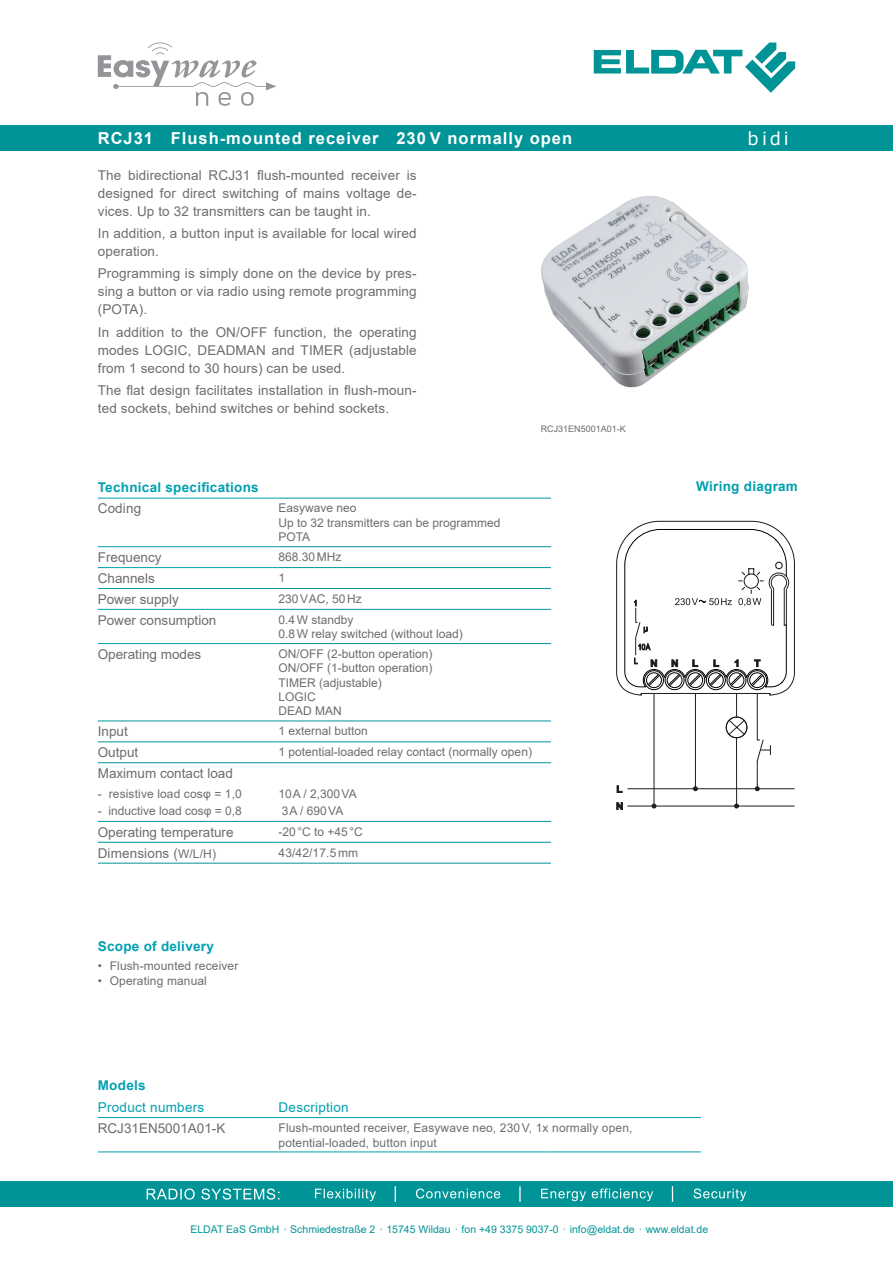
<style>
.page{position:relative;width:893px;height:1263px;background:#fff}
.page>*{position:absolute;margin:0;border:0;box-sizing:border-box;transform-origin:0 0}
.t1{font:18px "Verdana";color:#fff}
.t2{font:700 16.5px "Arial";letter-spacing:.06em;color:#fff}
.t3{font:13.5px/18px "Arial";letter-spacing:.01em;color:#6c6d70;text-align:justify}
.t4{font:700 13.5px "Arial";letter-spacing:.02em;color:#00a0b0}
.t5{font:13.5px "Arial";letter-spacing:.02em;color:#00a0b0}
.t6{font:12px/14.4px "Arial";color:#6c6d70}
.t7{font:10.5px "Arial";color:#009497}
.t8{font:9px "Arial";color:#6c6d70}
.s1{font-size:12px}
</style>
<div class="page">
<div style="left:0;top:1181px;width:893px;height:26px;background:#009497"></div>
<svg style="left:594px;top:43px;width:201px;height:50px"></svg>
<div style="left:0;top:125px;width:893px;height:26px;background:#009497"></div>
<svg style="left:147px;top:1188px;width:132px;height:11px"></svg>
<svg style="left:315px;top:1186px;width:431px;height:16px"></svg>
<hr style="left:98px;top:498px;width:181px;height:1px;background:#00a0b0">
<hr style="left:98px;top:546px;width:181px;height:1px;background:#00a0b0">
<hr style="left:98px;top:567px;width:181px;height:1px;background:#00a0b0">
<hr style="left:98px;top:588px;width:181px;height:1px;background:#00a0b0">
<hr style="left:98px;top:609px;width:181px;height:1px;background:#00a0b0">
<hr style="left:98px;top:643px;width:181px;height:1px;background:#00a0b0">
<hr style="left:279px;top:498px;width:272px;height:1px;background:#009497">
<hr style="left:279px;top:546px;width:272px;height:1px;background:#009497">
<hr style="left:279px;top:567px;width:272px;height:1px;background:#009497">
<hr style="left:279px;top:588px;width:272px;height:1px;background:#009497">
<hr style="left:279px;top:609px;width:272px;height:1px;background:#009497">
<hr style="left:279px;top:643px;width:272px;height:1px;background:#009497">
<hr style="left:98px;top:721px;width:181px;height:1px;background:#009497">
<hr style="left:279px;top:721px;width:272px;height:1px;background:#009497">
<hr style="left:98px;top:742px;width:181px;height:1px;background:#009497">
<hr style="left:279px;top:742px;width:272px;height:1px;background:#009497">
<hr style="left:98px;top:762px;width:181px;height:1px;background:#009497">
<hr style="left:279px;top:762px;width:272px;height:1px;background:#009497">
<hr style="left:98px;top:821px;width:181px;height:1px;background:#009497">
<hr style="left:279px;top:821px;width:272px;height:1px;background:#009497">
<hr style="left:279px;top:842px;width:272px;height:1px;background:#009497">
<hr style="left:98px;top:842px;width:181px;height:1px;background:#009497">
<hr style="left:98px;top:863px;width:181px;height:1px;background:#009497">
<hr style="left:279px;top:863px;width:272px;height:1px;background:#009497">
<hr style="left:98px;top:1117px;width:181px;height:1px;background:#00a0b0">
<hr style="left:279px;top:1117px;width:270px;height:1px;background:#00a0b0">
<hr style="left:549px;top:1117px;width:152px;height:1px;background:#00a0b0">
<hr style="left:279px;top:1152px;width:270px;height:1px;background:#00a0b0">
<hr style="left:549px;top:1152px;width:152px;height:1px;background:#00a0b0">
<hr style="left:98px;top:1152px;width:181px;height:1px;background:#00a0b0">
<img style="left:541px;top:196px;width:208px;height:191px">
<hr style="left:736px;top:738px;width:1px;height:67px;background:#1d1d1b">
<hr style="left:628px;top:805px;width:166px;height:1px;background:#1d1d1b">
<svg style="left:616px;top:802px;width:7px;height:8px"></svg>
<svg style="left:616px;top:521px;width:179px;height:272px"></svg>
<hr style="left:654px;top:694px;width:1px;height:112px;background:#1d1d1b">
<svg style="left:98px;top:43px;width:178px;height:63px"></svg>
<div style="left:672px;top:536px;width:69px;height:26px;background:#fff"></div>
<p class="t2" style="left:98px;top:127px;width:476px">RCJ31 Flush-mounted receiver 230 V normally open</p>
<p class="t3" style="left:98px;top:166px;width:320px">The bidirectional RCJ31 flush-mounted receiver is designed for direct switching of mains voltage de&shy;vices. Up to 32 transmitters can be taught in.</p>
<p class="t3" style="left:98px;top:224px;width:320px">In addition, a button input is available for local wired operation.</p>
<p class="t3" style="left:98px;top:265px;width:320px">Programming is simply done on the device by pres&shy;sing a button or via radio using remote programming (POTA).</p>
<p class="t3" style="left:98px;top:323px;width:320px">In addition to the ON/OFF function, the operating modes LOGIC, DEADMAN and TIMER (adjustable from 1 second to 30 hours) can be used.</p>
<p class="t3" style="left:98px;top:381px;width:320px">The flat design facilitates installation in flush-moun&shy;ted sockets, behind switches or behind sockets.</p>
<p class="t8" style="left:541px;top:422px;width:87px">RCJ31EN5001A01-K</p>
<p class="t4" style="left:98px;top:478px;width:162px">Technical specifications</p>
<p class="t3" style="left:98px;top:500px;width:45px">Coding</p>
<p class="t6" style="left:279px;top:501px;width:224px">Easywave neo<br>Up to 32 transmitters can be programmed<br>POTA</p>
<p class="t3" style="left:98px;top:548px;width:65px">Frequency</p>
<p class="t6" style="left:279px;top:549px;width:64px">868.30MHz</p>
<p class="t3" style="left:98px;top:569px;width:59px">Channels</p>
<p class="t6" style="left:279px;top:570px;width:8px">1</p>
<p class="t3" style="left:98px;top:590px;width:83px">Power supply</p>
<p class="t6" style="left:279px;top:591px;width:85px">230VAC, 50Hz</p>
<p class="t3" style="left:98px;top:611px;width:120px">Power consumption</p>
<p class="t6" style="left:279px;top:612px;width:186px">0.4W standby<br>0.8W relay switched (without load)</p>
<p class="t3" style="left:98px;top:645px;width:105px">Operating modes</p>
<p class="t6" style="left:279px;top:646px;width:156px">ON/OFF (2-button operation)<br>ON/OFF (1-button operation)<br>TIMER (adjustable)<br>LOGIC<br>DEAD MAN</p>
<p class="t3" style="left:98px;top:722px;width:32px">Input</p>
<p class="t6" style="left:279px;top:724px;width:91px">1 external button</p>
<p class="t3" style="left:98px;top:743px;width:42px">Output</p>
<p class="t6" style="left:279px;top:745px;width:255px">1 potential-loaded relay contact (normally open)</p>
<p class="t3" style="left:98px;top:764px;width:137px">Maximum contact load</p>
<p class="t6" style="left:98px;top:786px;width:146px">- resistive load cosφ = 1,0</p>
<p class="t6" style="left:279px;top:786px;width:80px">10A / 2,300VA</p>
<p class="t6" style="left:98px;top:803px;width:146px">- inductive load cosφ = 0,8</p>
<p class="t6" style="left:282px;top:803px;width:63px">3A / 690VA</p>
<p class="t3" style="left:98px;top:823px;width:137px">Operating temperature</p>
<p class="t6" style="left:279px;top:824px;width:86px">-20°C to +45°C</p>
<p class="t3" style="left:98px;top:844px;width:120px">Dimensions (<span class="s1">W/L/H)</span></p>
<p class="t6" style="left:279px;top:845px;width:81px">43/42/17.5 mm</p>
<p class="t4" style="left:98px;top:937px;width:118px">Scope of delivery</p>
<p class="t6" style="left:98px;top:958px;width:142px">• Flush-mounted receiver</p>
<p class="t6" style="left:98px;top:973px;width:111px">• Operating manual</p>
<p class="t4" style="left:98px;top:1075px;width:49px">Models</p>
<p class="t5" style="left:98px;top:1098px;width:108px">Product numbers</p>
<p class="t5" style="left:279px;top:1098px;width:72px">Description</p>
<p class="t3" style="left:98px;top:1119px;width:129px">RCJ31EN5001A01-K</p>
<p class="t6" style="left:279px;top:1120px;width:355px;line-height:15px">Flush-mounted receiver, Easywave neo, 230V, 1x normally open, potential-loaded, button input</p>
<h1 class="t1" style="left:747px;top:126px;width:43px">bidi</h1>
<p class="t4" style="left:696px;top:477px;width:103px">Wiring diagram</p>
<p class="t7" style="left:190px;top:1222px;width:519px">ELDAT EaS GmbH · Schmiedestraße 2 · 15745 Wildau · fon +49 3375 9037-0 · info@eldat.de · www.eldat.de</p>
</div>
